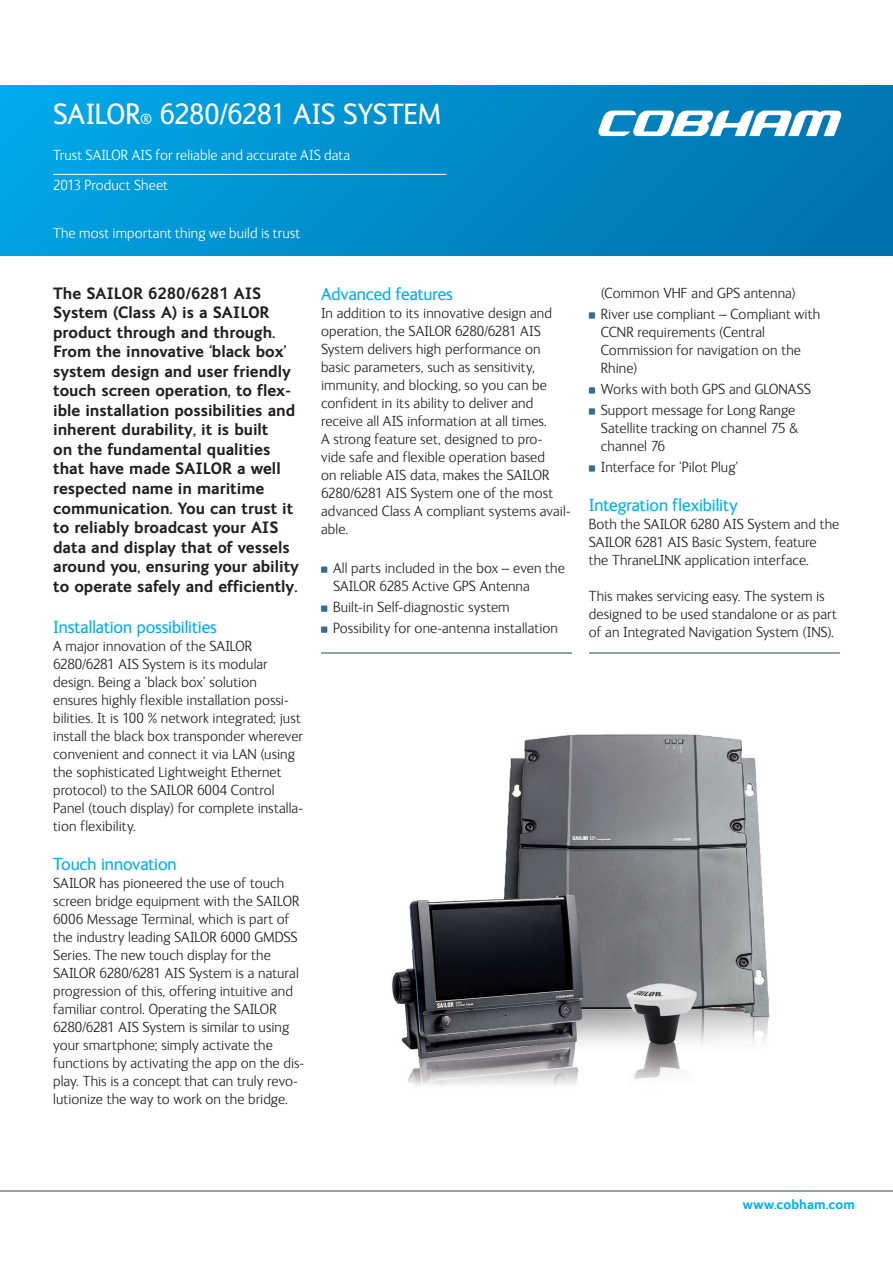
<style>
.page{position:relative;width:893px;height:1263px;background:#fff}
.page>*{position:absolute;margin:0;border:0;box-sizing:border-box;transform-origin:0 0}
.t1{font:30px "FS Ingrid";letter-spacing:-.015em;color:#fff}
.t2{font:18px "FS Ingrid";letter-spacing:-.005em;color:#00aeef}
.t3{font:700 16.5px/19.5px "FS Ingrid";color:#231f20}
.t4{font:300 15px/18px "FS Ingrid";letter-spacing:.005em;color:#231f20}
.t5{font:300 15px/30.8px "FS Ingrid";letter-spacing:.005em;color:#fff}
.t6{font:700 13.5px "FS Ingrid";letter-spacing:.005em;color:#00aeef}
.s1{font-size:15px}
</style>
<div class="page">
<hr style="left:0;top:1191px;width:893px;height:1px;background:#94a2aa">
<div style="left:0;top:85px;width:893px;height:170px;background:linear-gradient(to right,#00a6e6,#0071ad)"></div>
<svg style="left:597px;top:111px;width:245px;height:25px"></svg>
<img style="left:329px;top:653px;width:511px;height:433px">
<div style="left:321px;top:566px;width:6px;height:7px;background:#386e8f"></div>
<div style="left:321px;top:605px;width:6px;height:7px;background:#386e8f"></div>
<div style="left:321px;top:626px;width:6px;height:7px;background:#386e8f"></div>
<div style="left:589px;top:312px;width:6px;height:7px;background:#386e8f"></div>
<div style="left:589px;top:387px;width:6px;height:7px;background:#386e8f"></div>
<div style="left:589px;top:408px;width:6px;height:7px;background:#386e8f"></div>
<div style="left:589px;top:465px;width:6px;height:7px;background:#386e8f"></div>
<hr style="left:321px;top:652px;width:251px;height:1px;background:#94a2aa">
<hr style="left:589px;top:652px;width:251px;height:1px;background:#94a2aa">
<hr style="left:53px;top:174px;width:393px;height:1px;background:#fff">
<h1 class="t1" style="left:53px;top:98px;width:390px">SAILOR<span class="s1">®</span> 6280/6281 AIS System</h1>
<p class="t5" style="left:53px;top:140px;width:299px">Trust SAILOR AIS for reliable and accurate AIS data<br>2013 Product Sheet</p>
<p class="t5" style="left:53px;top:218px;width:249px">The most important thing we build is trust</p>
<p class="t3" style="left:53px;top:284px;width:247px">The SAILOR 6280/6281 AIS<br>System (Class A) is a SAILOR product through and through.<br>From the innovative ‘black box’ system design and user friendly touch screen operation, to flex&shy;ible installation possibilities and inherent durability, it is built<br>on the fundamental qualities that have made SAILOR a well respected name in maritime communication. You can trust it to reliably broadcast your AIS data and display that of vessels around you, ensuring your ability to operate safely and efficiently.</p>
<p class="t2" style="left:53px;top:617px;width:165px">Installation possibilities</p>
<p class="t4" style="left:53px;top:637px;width:251px">A major innovation of the SAILOR 6280/6281 AIS System is its modular design. Being a ‘black box’ solution ensures highly flexible installation possi&shy;bilities. It is 100 % network integrated; just install the black box transponder wherever convenient and connect it via LAN (using the sophisticated Lightweight Ethernet protocol) to the SAILOR 6004 Control Panel (touch display) for complete installa&shy;tion flexibility.</p>
<p class="t2" style="left:53px;top:855px;width:125px">Touch innovation</p>
<p class="t4" style="left:53px;top:874px;width:252px">SAILOR has pioneered the use of touch screen bridge equipment with the SAILOR 6006 Message Terminal, which is part of the industry leading SAILOR 6000 GMDSS Series. The new touch display for the SAILOR 6280/6281 AIS System is a natural progression of this, offering intuitive and familiar control. Operating the SAILOR 6280/6281 AIS System is similar to using your smartphone; simply activate the functions by activating the app on the dis&shy;play. This is a concept that can truly revo&shy;lutionize the way to work on the bridge.</p>
<p class="t2" style="left:321px;top:284px;width:133px">Advanced features</p>
<p class="t4" style="left:321px;top:304px;width:251px">In addition to its innovative design and operation, the SAILOR 6280/6281 AIS System delivers high performance on basic parameters, such as sensitivity, immunity, and blocking, so you can be confident in its ability to deliver and receive all AIS information at all times.<br>A strong feature set, designed to pro&shy;vide safe and flexible operation based<br>on reliable AIS data, makes the SAILOR 6280/6281 AIS System one of the most advanced Class A compliant systems avail&shy;able.</p>
<p class="t4" style="left:333px;top:559px;width:233px">All parts included in the box – even the<br>SAILOR 6285 Active GPS Antenna</p>
<p class="t4" style="left:333px;top:597px;width:226px;line-height:21px">Built-in Self-diagnostic system<br>Possibility for one-antenna installation</p>
<p class="t4" style="left:601px;top:282px;width:221px;line-height:21px">(Common VHF and GPS antenna)<br>River use compliant – Compliant with</p>
<p class="t4" style="left:601px;top:323px;width:202px">CCNR requirements (Central<br>Commission for navigation on the<br>Rhine)</p>
<p class="t4" style="left:601px;top:378px;width:212px;line-height:21px">Works with both GPS and GLONASS<br>Support message for Long Range</p>
<p class="t4" style="left:601px;top:419px;width:199px">Satellite tracking on channel 75 &amp; channel 76</p>
<p class="t4" style="left:601px;top:458px;width:139px">Interface for ‘Pilot Plug’</p>
<p class="t2" style="left:589px;top:496px;width:151px">Integration flexibility</p>
<p class="t4" style="left:589px;top:515px;width:252px">Both the SAILOR 6280 AIS System and the<br>SAILOR 6281 AIS Basic System, feature the ThraneLINK application interface.</p>
<p class="t4" style="left:589px;top:587px;width:250px">This makes servicing easy. The system is designed to be used standalone or as part of an Integrated Navigation System (INS).</p>
<p class="t6" style="left:743px;top:1197px;width:114px">www.cobham.com</p>
</div>
